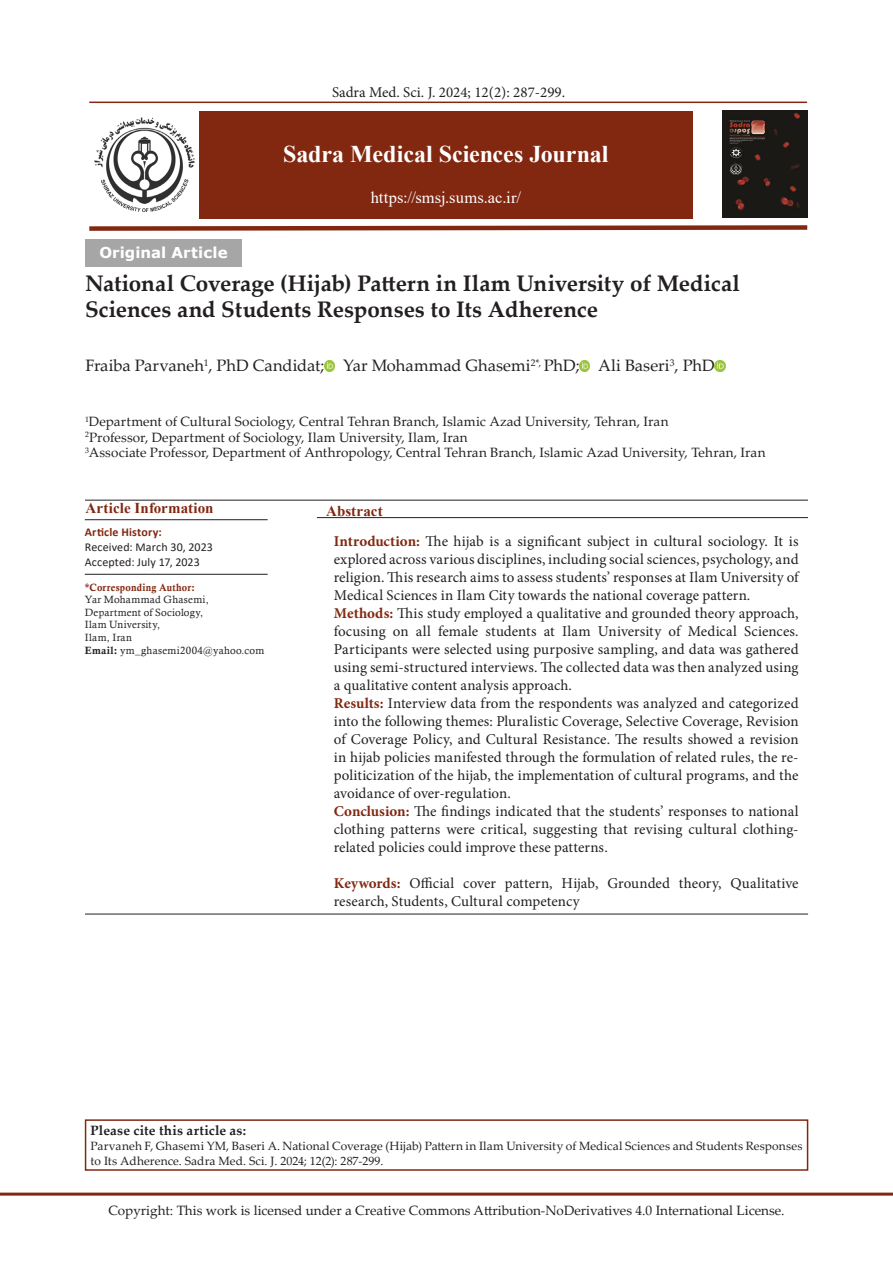
<style>
.page{position:relative;width:893px;height:1263px;background:#fff}
.page>*{position:absolute;margin:0;border:0;box-sizing:border-box;transform-origin:0 0}
.t1{font:700 24px "Times New Roman";letter-spacing:-.005em;color:#fff}
.t2{font:700 22.5px/25.8px "Palatino Linotype";letter-spacing:-.005em;color:#231f20}
.t3{font:16.5px "Palatino Linotype";color:#231f20}
.t4{font:16.5px "Times New Roman";letter-spacing:.01em;color:#fff}
.t5{font:15px/18px "Minion Pro";letter-spacing:.005em;color:#231f20}
.t6{font:700 15px "Times New Roman";letter-spacing:.005em;color:#822811}
.t7{font:700 15px "Verdana";letter-spacing:.005em;color:#fff}
.t8{font:700 15px "Minion Pro";color:#822811}
.t9{font:13.5px "Palatino Linotype";color:#231f20}
.t10{font:700 13.5px "Palatino Linotype";letter-spacing:.02em;color:#231f20}
.t11{font:12px/15px "Palatino Linotype";letter-spacing:.01em;color:#231f20}
.t12{font:12px/15px "Calibri";letter-spacing:.01em;color:#231f20}
.t13{font:700 12px "Calibri";letter-spacing:.015em;color:#822811}
.t14{font:10.5px/12.6px "Calisto";letter-spacing:.025em;color:#231f20}
.t15{font:10.5px "Calis MT Bol";letter-spacing:.02em;color:#822811;scale:.93 1}
.t16{font:9.6px "Palatino Linotype";color:#231f20}
.t17{font:7.8px "Palatino Linotype";color:#231f20}
.s1{font-family:"Calis MT Bol"}
.s2{font-weight:700;color:#822811}
</style>
<div class="page">
<hr style="left:0;top:1192px;width:893px;height:3px;background:#822811">
<svg style="left:324px;top:361px;width:11px;height:10px"></svg>
<svg style="left:579px;top:361px;width:11px;height:10px"></svg>
<svg style="left:715px;top:361px;width:10px;height:10px"></svg>
<hr style="left:85px;top:500px;width:723px;height:1px;background:#231f20">
<hr style="left:85px;top:519px;width:183px;height:1px;background:#231f20">
<div style="left:85px;top:239px;width:157px;height:28px;background:#a7a6a6"></div>
<hr style="left:85px;top:574px;width:183px;height:1px;background:#231f20">
<hr style="left:317px;top:517px;width:491px;height:1px;background:#231f20">
<hr style="left:85px;top:914px;width:723px;height:1px;background:#231f20">
<div style="left:199px;top:112px;width:494px;height:107px;background:#822811"></div>
<svg style="left:89px;top:225px;width:719px;height:6px;background:#a15d4c"></svg>
<hr style="left:89px;top:102px;width:718px;height:1px;background:#822811">
<img style="left:95px;top:117px;width:99px;height:94px">
<img style="left:723px;top:110px;width:84px;height:108px">
<div style="left:85px;top:1119px;width:723px;height:52px;border:2px solid #822811"></div>
<p class="t5" style="left:332px;top:83px;width:235px">Sadra Med. Sci .J. 2024; 12 : (2) 287-299.</p>
<p class="t7" style="left:99px;top:242px;width:130px">Original Article</p>
<h1 class="t1" style="left:283px;top:136px;width:327px">Sadra Medical Sciences Journal</h1>
<p class="t4" style="left:371px;top:186px;width:152px">https://smsj.sums.ac i r. /</p>
<h2 class="t2" style="left:85px;top:270px;width:656px">National Coverage (Hijab) Pattern in Ilam University of Medical<br>Sciences and Students Responses to Its Adherence</h2>
<p class="t16" style="left:204px;top:355px;width:6px">1</p>
<p class="t16" style="left:531px;top:355px;width:12px">, *2</p>
<p class="t3" style="left:85px;top:354px;width:241px">Fraiba Parvaneh , PhD Candidat;</p>
<p class="t16" style="left:670px;top:355px;width:6px">3</p>
<p class="t3" style="left:343px;top:354px;width:189px">Yar Mohammad Ghasemi</p>
<p class="t3" style="left:598px;top:354px;width:118px">Ali Baseri , PhD</p>
<p class="t3" style="left:544px;top:354px;width:37px">PhD;</p>
<p class="t17" style="left:85px;top:413px;width:5px">1</p>
<p class="t9" style="left:89px;top:412px;width:581px">Department of Cultural Sociology, Central Tehran Branch, Islamic Azad University, Tehran, Iran</p>
<p class="t17" style="left:85px;top:429px;width:5px">2</p>
<p class="t9" style="left:89px;top:427px;width:380px">Professor, Department of Sociology, Ilam University, Ilam, Iran</p>
<p class="t17" style="left:85px;top:444px;width:5px">3</p>
<p class="t9" style="left:89px;top:443px;width:678px">Associate Professor, Department of Anthropology, Central Tehran Branch, Islamic Azad University, Tehran, Iran</p>
<p class="t6" style="left:85px;top:497px;width:130px">Article Information</p>
<p class="t13" style="left:85px;top:524px;width:79px">Article History:</p>
<p class="t12" style="left:85px;top:540px;width:130px">Received: March 30, 2023<br>Accepted: July 17, 2023</p>
<p class="t15" style="left:85px;top:581px;width:120px">*Corresponding Author:</p>
<p class="t14" style="left:85px;top:593px;width:181px">Yar Mohammad Ghasemi,<br>Department of Sociology,<br>Ilam University,<br>Ilam, Iran<br><span class="s1">Email:</span> ym_ghasemi2004@yahoo.com</p>
<p class="t6" style="left:326px;top:500px;width:58px">Abstract</p>
<p class="t5" style="left:334px;top:532px;width:466px"><span class="s2">Introduction:</span> The hijab is a significant subject in cultural sociology. It is</p>
<p class="t5" style="left:334px;top:550px;width:466px">explored across various disciplines, including social sciences, psychology, and</p>
<p class="t5" style="left:334px;top:568px;width:466px">religion. This research aims to assess students’ responses at Ilam University of</p>
<p class="t5" style="left:334px;top:586px;width:418px">Medical Sciences in Ilam City towards the national coverage pattern.</p>
<p class="t5" style="left:334px;top:604px;width:466px"><span class="s2">Methods:</span> This study employed a qualitative and grounded theory approach,</p>
<p class="t5" style="left:744px;top:622px;width:56px">Sciences.</p>
<p class="t5" style="left:334px;top:622px;width:466px">focusing<br>Participants were selected using purposive sampling, and data was gathered using semi-structured interviews. The collected data was then analyzed using a qualitative content analysis approach.<br><span class="s2">Results:</span> Interview data from the respondents was analyzed and categorized into the following themes: Pluralistic Coverage, Selective Coverage, Revision of Coverage Policy, and Cultural Resistance. The results showed a revision</p>
<p class="t5" style="left:334px;top:766px;width:466px">politicization of the hijab, the implementation of cultural programs, and the</p>
<p class="t5" style="left:416px;top:622px;width:17px">all</p>
<p class="t5" style="left:438px;top:622px;width:42px">female</p>
<p class="t5" style="left:486px;top:622px;width:52px">students</p>
<p class="t5" style="left:562px;top:622px;width:30px">Ilam</p>
<p class="t5" style="left:668px;top:622px;width:13px">of</p>
<p class="t5" style="left:688px;top:622px;width:51px">Medical</p>
<p class="t5" style="left:598px;top:622px;width:65px">University</p>
<p class="t5" style="left:544px;top:622px;width:13px">at</p>
<p class="t5" style="left:393px;top:622px;width:17px">on</p>
<p class="t5" style="left:334px;top:748px;width:466px">in hijab policies manifested through the formulation of related rules, the re-</p>
<p class="t5" style="left:334px;top:784px;width:466px">avoidance of over-regulation.<br><span class="s2">Conclusion:</span> The findings indicated that the students’ responses to national</p>
<p class="t5" style="left:334px;top:838px;width:275px">related policies could improve these patterns.</p>
<p class="t5" style="left:334px;top:820px;width:466px">clothing patterns were critical, suggesting that revising cultural clothing-</p>
<p class="t5" style="left:730px;top:874px;width:70px">Qualitative</p>
<p class="t5" style="left:409px;top:874px;width:46px">Official</p>
<p class="t5" style="left:562px;top:874px;width:38px">Hijab,</p>
<p class="t5" style="left:607px;top:874px;width:64px">Grounded</p>
<p class="t5" style="left:679px;top:874px;width:44px">theory,</p>
<p class="t8" style="left:334px;top:872px;width:68px">Keywords:</p>
<p class="t5" style="left:334px;top:892px;width:247px">research, Students, Cultural competency</p>
<p class="t5" style="left:505px;top:874px;width:49px">pattern,</p>
<p class="t5" style="left:463px;top:874px;width:34px">cover</p>
<p class="t10" style="left:91px;top:1121px;width:157px">Please cite this article as:</p>
<p class="t11" style="left:91px;top:1138px;width:713px">Parvaneh ,F Ghasemi YM, Baseri A. National Coverage (Hijab) Pattern in Ilam University of Medical Sciences and Students Responses to Its Adherence. Sadra Med. Sci .J. 2024; 12 : (2) 287-299.</p>
<p class="t9" style="left:108px;top:1200px;width:678px">Copyright: This work is licensed under a Creative Commons Attribution-NoDerivatives 4.0 International License.</p>
</div>
